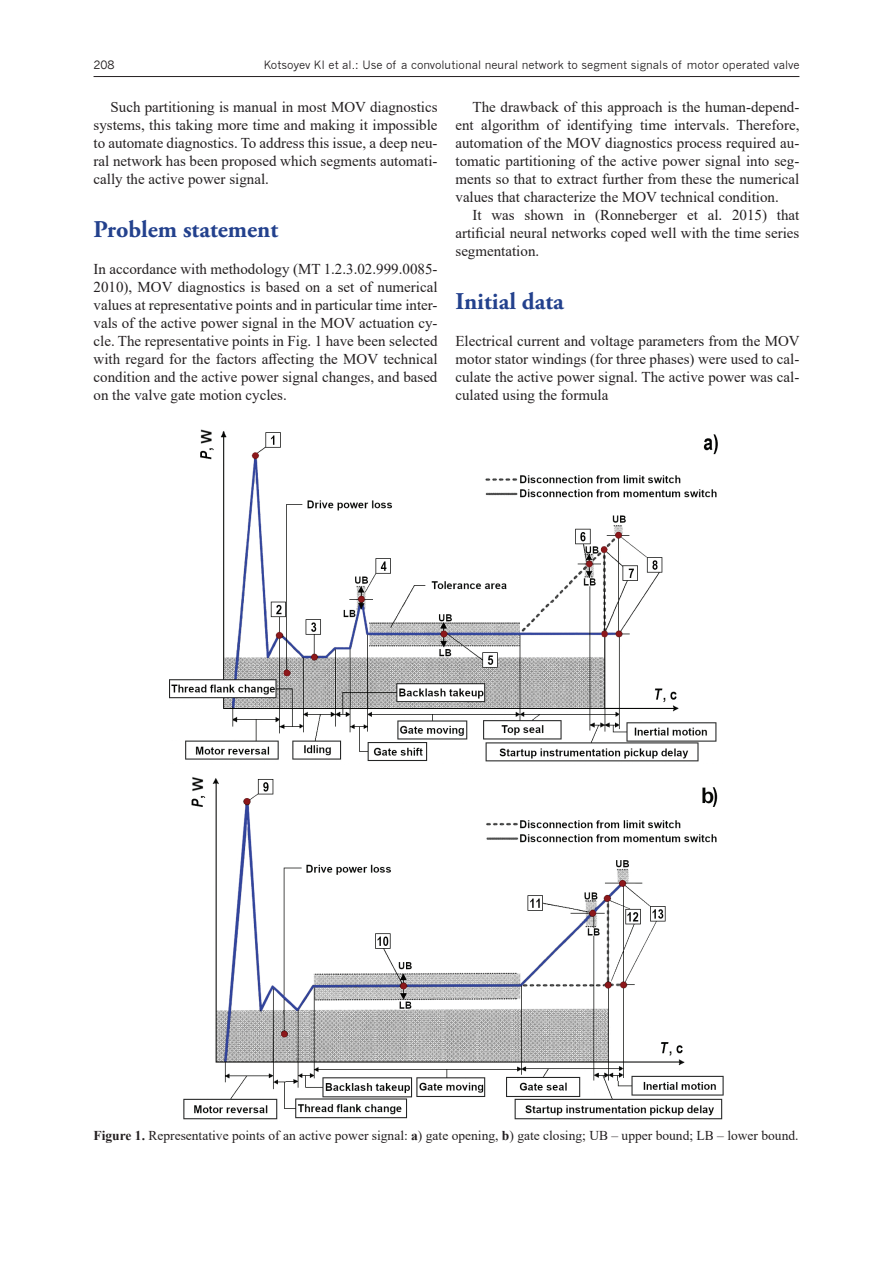
<style>
.page{position:relative;width:893px;height:1263px;background:#fff}
.page>*{position:absolute;margin:0;border:0;box-sizing:border-box;transform-origin:0 0}
.ZAG_1{font:700 24px "Adobe Garamond Pro";color:#23418d}
.normal_0{font:15px/18px "Times New Roman";color:#231f20;text-align:justify}
.FIG{font:13.5px "Times New Roman";color:#231f20}
.t1{font:11.25px "News Gothic";color:#231f20}
.s1{font-weight:700}
</style>
<div class="page">
<hr style="left:94px;top:76px;width:705px;height:1px;background:#231f20">
<img style="left:169px;top:429px;width:555px;height:691px">
<p class="t1" style="left:94px;top:58px;width:23px">208</p>
<p class="t1" style="left:264px;top:58px;width:537px">Kotsoyev KI et al.: Use of a convolutional neural network to segment signals of motor operated valve</p>
<p class="normal_0" style="left:94px;top:97px;width:345px;text-indent:17px">Such partitioning is manual in most MOV diagnostics systems, this taking more time and making it impossible to automate diagnostics. To address this issue, a deep neu&shy;ral network has been proposed which segments automati&shy;cally the active power signal.</p>
<p class="ZAG_1" style="left:94px;top:216px;width:186px">Problem statement</p>
<p class="normal_0" style="left:94px;top:259px;width:345px">In accordance with methodology (MT 1.2.3.02.999.0085- 2010), MOV diagnostics is based on a set of numerical values at representative points and in particular time inter&shy;vals of the active power signal in the MOV actuation cy&shy;cle. The representative points in Fig. 1 have been selected with regard for the factors affecting the MOV technical condition and the active power signal changes, and based on the valve gate motion cycles.</p>
<p class="normal_0" style="left:455px;top:97px;width:345px;text-indent:17px">The drawback of this approach is the human-depend&shy;ent algorithm of identifying time intervals. Therefore, automation of the MOV diagnostics process required au&shy;tomatic partitioning of the active power signal into seg&shy;ments so that to extract further from these the numerical values that characterize the MOV technical condition.</p>
<p class="normal_0" style="left:455px;top:205px;width:345px;text-indent:17px">It was shown in (Ronneberger et al. 2015) that artificial neural networks coped well with the time series segmentation.</p>
<p class="ZAG_1" style="left:455px;top:288px;width:110px">Initial data</p>
<p class="normal_0" style="left:455px;top:331px;width:346px">Electrical current and voltage parameters from the MOV motor stator windings (for three phases) were used to cal&shy;culate the active power signal. The active power was cal&shy;culated using the formula</p>
<p class="FIG" style="left:94px;top:1125px;width:706px"><span class="s1">Figure 1.</span> Representative points of an active power signal: <span class="s1">a</span>) gate opening, <span class="s1">b</span>) gate closing; UB – upper bound; LB – lower bound.</p>
</div>
